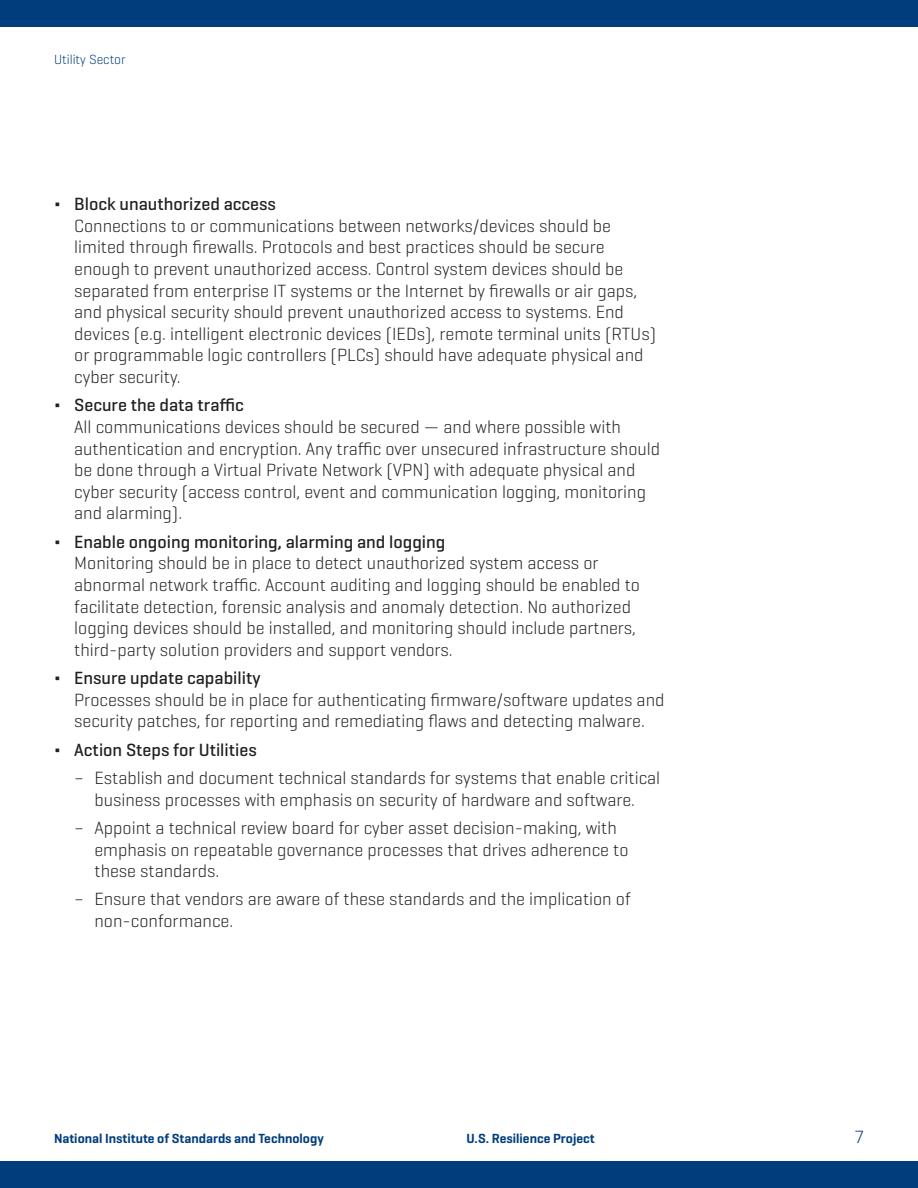
<style>
.page{position:relative;width:918px;height:1188px;background:#fff}
.page>*{position:absolute;margin:0;border:0;box-sizing:border-box;transform-origin:0 0}
.t1{font:300 18px/21.6px "Geogrotesque";color:#231f20}
.t2{font:500 18px "Geogrotesque";color:#231f20}
.t3{font:300 18px "Geogrotesque";color:#013d7d}
.t4{font:600 13.5px "Geogrotesque";color:#013d7d}
.t5{font:300 13.5px "Geogrotesque";color:#013d7d}
.s1{font-weight:500}
.s2{font-weight:300}
</style>
<div class="page">
<div style="left:0;top:1161px;width:918px;height:27px;background:#013d7d"></div>
<div style="left:0;top:0;width:918px;height:27px;background:#013d7d"></div>
<p class="t5" style="left:54px;top:51px;width:73px">Utility Sector</p>
<p class="t1" style="left:74px;top:193px;width:583px;text-indent:-20px">Δ <span class="s1">Block unauthorized access<br></span>Connections to or communications between networks/devices should be limited through firewalls. Protocols and best practices should be secure enough to prevent unauthorized access. Control system devices should be separated from enterprise IT systems or the Internet by firewalls or air gaps, and physical security should prevent unauthorized access to systems. End devices (e.g. intelligent electronic devices (IEDs), remote terminal units (RTUs) or programmable logic controllers (PLCs) should have adequate physical and cyber security.</p>
<p class="t1" style="left:74px;top:394px;width:587px;text-indent:-20px">Δ <span class="s1">Secure the data traffic<br></span>All communications devices should be secured — and where possible with authentication and encryption. Any traffic over unsecured infrastructure should be done through a Virtual Private Network (VPN) with adequate physical and cyber security (access control, event and communication logging, monitoring and alarming).</p>
<p class="t1" style="left:74px;top:530px;width:567px;text-indent:-20px">Δ <span class="s1">Enable ongoing monitoring, alarming and logging<br></span>Monitoring should be in place to detect unauthorized system access or abnormal network traffic. Account auditing and logging should be enabled to facilitate detection, forensic analysis and anomaly detection. No authorized logging devices should be installed, and monitoring should include partners, third-party solution providers and support vendors.</p>
<p class="t1" style="left:74px;top:667px;width:592px;text-indent:-20px">Δ <span class="s1">Ensure update capability<br></span>Processes should be in place for authenticating firmware/software updates and security patches, for reporting and remediating flaws and detecting malware.</p>
<p class="t2" style="left:54px;top:738px;width:204px"><span class="s2">Δ</span> Action Steps for Utilities</p>
<p class="t1" style="left:74px;top:766px;width:587px;text-align:center">– Establish and document technical standards for systems that enable critical business processes with emphasis on security of hardware and software.</p>
<p class="t1" style="left:94px;top:816px;width:535px;text-indent:-20px">– Appoint a technical review board for cyber asset decision-making, with emphasis on repeatable governance processes that drives adherence to these standards.</p>
<p class="t1" style="left:94px;top:888px;width:538px;text-indent:-20px">– Ensure that vendors are aware of these standards and the implication of non-conformance.</p>
<p class="t4" style="left:54px;top:1130px;width:271px">National Institute of Standards and Technology</p>
<p class="t4" style="left:467px;top:1130px;width:130px">U.S. Resilience Project</p>
<p class="t3" style="left:854px;top:1126px;width:11px">7</p>
</div>
